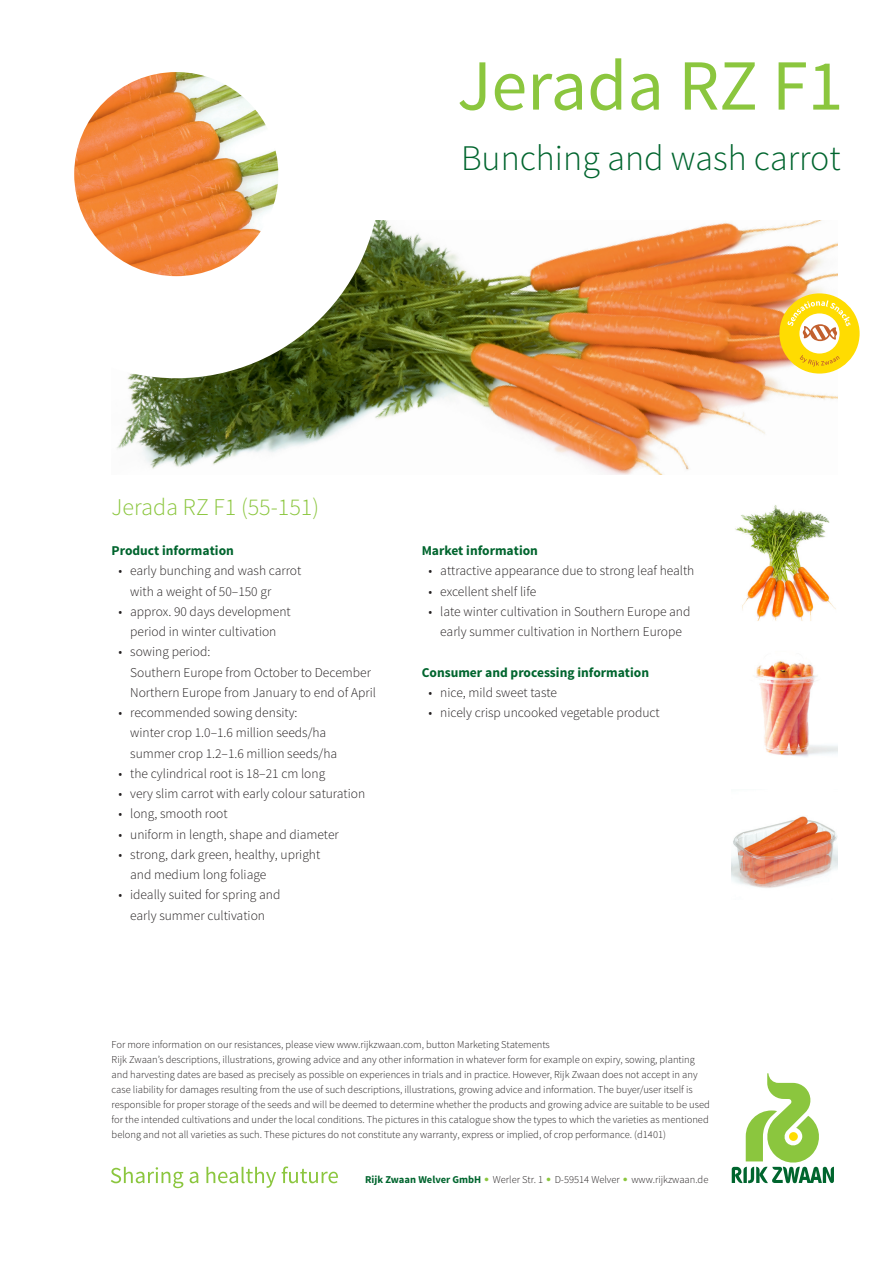
<style>
.page{position:relative;width:893px;height:1263px;background:#fff}
.page>*{position:absolute;margin:0;border:0;box-sizing:border-box;transform-origin:0 0}
.t1{font:72px "Source Sans Pro";color:#8bc63e}
.t2{font:300 36px "Source Sans Pro";color:#00652e}
.t3{font:300 24px "Source Sans Pro";color:#8bc63e}
.t4{font:300 13.5px/20.2px "Source Sans Pro";color:#231f20}
.t5{font:700 13.5px "Source Sans Pro";color:#00652e}
.t6{font:300 10.5px/15px "Source Sans Pro";color:#231f20}
.s1{font-weight:700;color:#00652e}
.s2{font-family:"Optima LT Pro";font-weight:700;color:#8bc63e}
</style>
<div class="page">
<img style="left:117px;top:221px;width:720px;height:253px">
<img style="left:756px;top:661px;width:81px;height:96px">
<img style="left:732px;top:816px;width:105px;height:72px">
<div style="left:779px;top:293px;width:81px;height:81px;background:#ffdc01;border-radius:50%"></div>
<div style="left:799px;top:313px;width:40px;height:40px;background:#fff;border-radius:50%"></div>
<svg style="left:800px;top:355px;width:40px;height:11px"></svg>
<svg style="left:787px;top:300px;width:63px;height:41px"></svg>
<img style="left:735px;top:505px;width:101px;height:116px">
<svg style="left:74px;top:72px;width:306px;height:306px"></svg>
<img style="left:74px;top:72px;width:204px;height:204px;border-radius:102px">
<svg style="left:111px;top:1167px;width:72px;height:21px"></svg>
<svg style="left:190px;top:1172px;width:8px;height:11px"></svg>
<svg style="left:206px;top:1167px;width:70px;height:21px"></svg>
<svg style="left:282px;top:1166px;width:56px;height:17px"></svg>
<svg style="left:732px;top:1073px;width:102px;height:111px"></svg>
<h1 class="t1" style="left:457px;top:41px;width:387px">Jerada RZ F1</h1>
<h2 class="t2" style="left:461px;top:137px;width:381px">Bunching and wash carrot</h2>
<h3 class="t3" style="left:112px;top:492px;width:209px">Jerada RZ F1 (55-151)</h3>
<p class="t5" style="left:112px;top:542px;width:124px">Product information</p>
<p class="t4" style="left:130px;top:561px;width:173px;text-indent:-12px">• early bunching and wash carrot with a weight of 50–150 gr</p>
<p class="t4" style="left:119px;top:601px;width:174px;text-align:center">• approx. 90 days development period in winter cultivation</p>
<p class="t4" style="left:130px;top:642px;width:247px;text-indent:-12px">• sowing period:<br>Southern Europe from October to December<br>Northern Europe from January to end of April</p>
<p class="t4" style="left:130px;top:703px;width:209px;text-indent:-12px">• recommended sowing density:<br>winter crop 1.0–1.6 million seeds/ha summer crop 1.2–1.6 million seeds/ha</p>
<p class="t4" style="left:119px;top:763px;width:208px">• the cylindrical root is 18–21 cm long</p>
<p class="t4" style="left:119px;top:784px;width:248px">• very slim carrot with early colour saturation</p>
<p class="t4" style="left:119px;top:804px;width:111px">• long, smooth root</p>
<p class="t4" style="left:119px;top:824px;width:222px">• uniform in length, shape and diameter</p>
<p class="t4" style="left:130px;top:844px;width:192px;text-indent:-12px">• strong, dark green, healthy, upright and medium long foliage</p>
<p class="t4" style="left:119px;top:885px;width:163px;text-align:center">• ideally suited for spring and early summer cultivation</p>
<p class="t5" style="left:422px;top:542px;width:118px">Market information</p>
<p class="t4" style="left:429px;top:561px;width:267px">• attractive appearance due to strong leaf health</p>
<p class="t4" style="left:429px;top:581px;width:109px">• excellent shelf life</p>
<p class="t4" style="left:429px;top:601px;width:263px;text-align:center">• late winter cultivation in Southern Europe and early summer cultivation in Northern Europe</p>
<p class="t5" style="left:422px;top:663px;width:229px">Consumer and processing information</p>
<p class="t4" style="left:429px;top:682px;width:130px">• nice, mild sweet taste</p>
<p class="t4" style="left:429px;top:703px;width:233px">• nicely crisp uncooked vegetable product</p>
<p class="t6" style="left:112px;top:1037px;width:600px">For more information on our resistances, please view www.rijkzwaan.com, button Marketing Statements<br>Rijk Zwaan’s descriptions, illustrations, growing advice and any other information in whatever form for example on expiry, sowing, planting and harvesting dates are based as precisely as possible on experiences in trials and in practice. However, Rijk Zwaan does not accept in any case liability for damages resulting from the use of such descriptions, illustrations, growing advice and information. The buyer/user itself is responsible for proper storage of the seeds and will be deemed to determine whether the products and growing advice are suitable to be used for the intended cultivations and under the local conditions. The pictures in this catalogue show the types to which the varieties as mentioned belong and not all varieties as such. These pictures do not constitute any warranty, express or implied, of crop performance. (d1401)</p>
<p class="t6" style="left:365px;top:1172px;width:345px"><span class="s1">Rijk Zwaan Welver GmbH</span> <span class="s2">•</span> Werler Str. 1 <span class="s2">•</span> D-59514 Welver <span class="s2">•</span> www.rijkzwaan.de</p>
</div>
